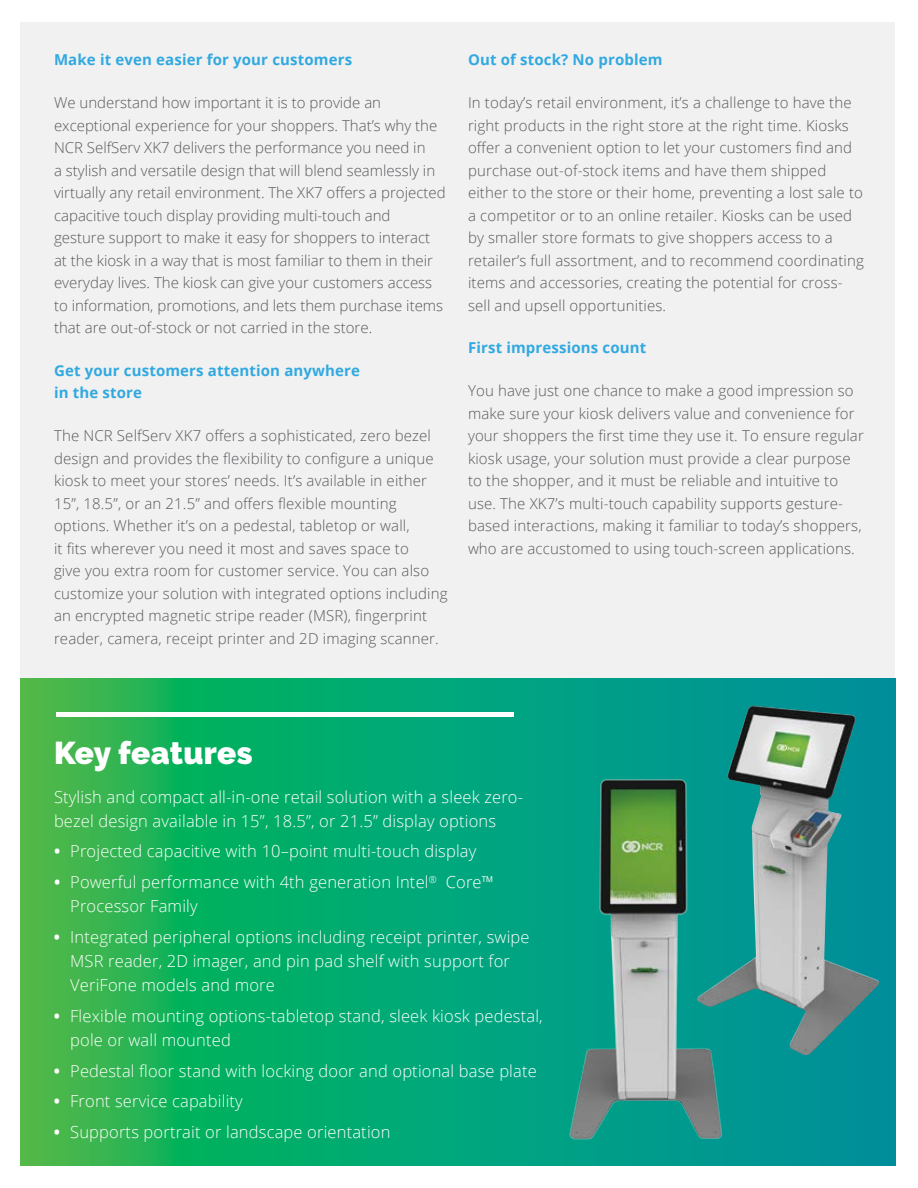
<style>
.page{position:relative;width:918px;height:1188px;background:#fff}
.page>*{position:absolute;margin:0;border:0;box-sizing:border-box;transform-origin:0 0}
.t1{font:900 31.5px "Raleway";letter-spacing:.01em;color:#fff}
.t2{font:300 16.5px/24px "Open Sans";letter-spacing:.01em;color:#fff}
.t3{font:300 15px/22.5px "Open Sans";letter-spacing:.01em;color:#58595b}
.t4{font:700 15px/22.5px "Open Sans";letter-spacing:.01em;color:#31a9e0}
.s1{font-weight:700}
</style>
<div class="page">
<div style="left:21px;top:23px;width:874px;height:1142px;background:#f1f1f2"></div>
<svg style="left:21px;top:678px;width:874px;height:487px;background:#0da96f"></svg>
<img style="left:697px;top:705px;width:183px;height:351px">
<hr style="left:56px;top:713px;width:457px;height:4px;background:#fff">
<img style="left:567px;top:775px;width:158px;height:365px">
<p class="t4" style="left:54px;top:48px;width:300px">Make it even easier for your customers</p>
<p class="t3" style="left:54px;top:91px;width:393px">We understand how important it is to provide an exceptional experience for your shoppers. That’s why the NCR SelfServ XK7 delivers the performance you need in<br>a stylish and versatile design that will blend seamlessly in virtually any retail environment. The XK7 offers a projected capacitive touch display providing multi‑touch and<br>gesture support to make it easy for shoppers to interact at the kiosk in a way that is most familiar to them in their everyday lives. The kiosk can give your customers access to information, promotions, and lets them purchase items that are out-of-stock or not carried in the store.</p>
<p class="t4" style="left:54px;top:359px;width:308px">Get your customers attention anywhere in the store</p>
<p class="t3" style="left:54px;top:424px;width:395px">The NCR SelfServ XK7 offers a sophisticated, zero bezel design and provides the flexibility to configure a unique kiosk to meet your stores’ needs. It’s available in either 15”, 18.5”, or an 21.5” and offers flexible mounting options. Whether it’s on a pedestal, tabletop or wall,<br>it fits wherever you need it most and saves space to<br>give you extra room for customer service. You can also customize your solution with integrated options including an encrypted magnetic stripe reader (MSR), fingerprint reader, camera, receipt printer and 2D imaging scanner.</p>
<p class="t4" style="left:468px;top:48px;width:196px">Out of stock? No problem</p>
<p class="t3" style="left:468px;top:91px;width:397px">In today’s retail environment, it’s a challenge to have the right products in the right store at the right time. Kiosks offer a convenient option to let your customers find and purchase out-of-stock items and have them shipped either to the store or their home, preventing a lost sale to a competitor or to an online retailer. Kiosks can be used by smaller store formats to give shoppers access to a retailer’s full assortment, and to recommend coordinating items and accessories, creating the potential for cross&shy;sell and upsell opportunities.</p>
<p class="t4" style="left:468px;top:336px;width:180px">First impressions count</p>
<p class="t3" style="left:468px;top:379px;width:397px">You have just one chance to make a good impression so make sure your kiosk delivers value and convenience for your shoppers the first time they use it. To ensure regular kiosk usage, your solution must provide a clear purpose to the shopper, and it must be reliable and intuitive to use. The XK7’s multi-touch capability supports gesture&shy;based interactions, making it familiar to today’s shoppers, who are accustomed to using touch-screen applications.</p>
<h1 class="t1" style="left:54px;top:734px;width:200px">Key features</h1>
<p class="t2" style="left:54px;top:784px;width:471px">Stylish and compact all-in-one retail solution with a sleek zero&shy;bezel design available in 15”, 18.5”, or 21.5” display options</p>
<p class="t2" style="left:54px;top:839px;width:424px"><span class="s1">•</span> Projected capacitive with 10–point multi-touch display</p>
<p class="t2" style="left:70px;top:870px;width:425px;text-indent:-16px"><span class="s1">•</span> Powerful performance with 4th generation Intel<sup>®</sup> Core™<br>Processor Family</p>
<p class="t2" style="left:70px;top:925px;width:461px;text-indent:-16px"><span class="s1">•</span> Integrated peripheral options including receipt printer, swipe<br>MSR reader, 2D imager, and pin pad shelf with support for<br>VeriFone models and more</p>
<p class="t2" style="left:70px;top:1003px;width:474px;text-indent:-16px"><span class="s1">•</span> Flexible mounting options-tabletop stand, sleek kiosk pedestal, pole or wall mounted</p>
<p class="t2" style="left:54px;top:1058px;width:484px"><span class="s1">•</span> Pedestal floor stand with locking door and optional base plate</p>
<p class="t2" style="left:54px;top:1089px;width:190px"><span class="s1">•</span> Front service capability</p>
<p class="t2" style="left:54px;top:1120px;width:338px"><span class="s1">•</span> Supports portrait or landscape orientation</p>
</div>
